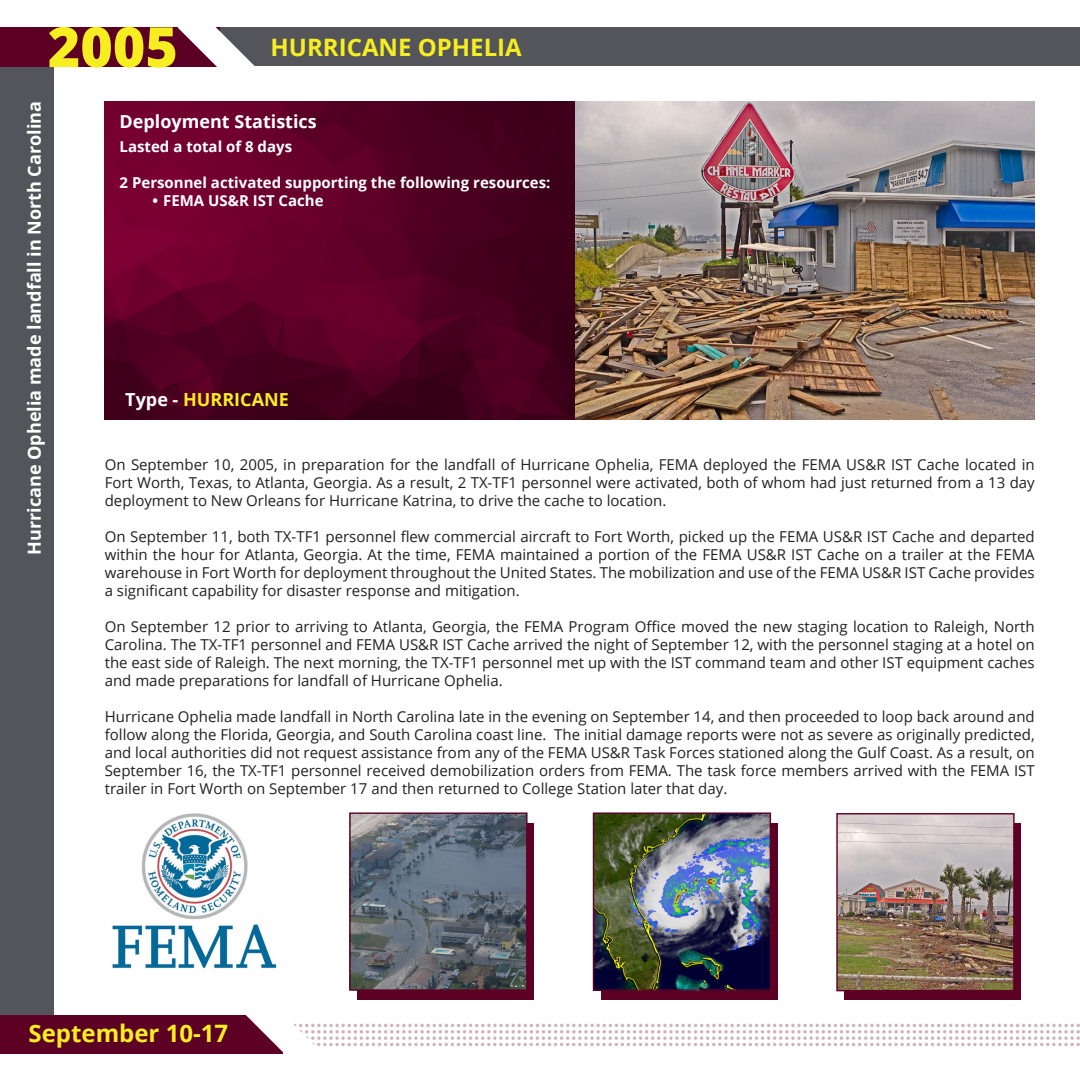
<style>
.page{position:relative;width:1080px;height:1080px;background:#fff}
.page>*{position:absolute;margin:0;border:0;box-sizing:border-box;transform-origin:0 0}
.t1{font:800 55.5px "Open Sans";color:#f7ee22}
.t2{font:700 24px "Open Sans";color:#f7ee22}
.t3{font:700 18px "Open Sans";color:#fff}
.t4{font:700 18px "Open Sans";color:#f7ee22}
.t5{font:15px/18px "Open Sans";color:#231f20;text-align:justify}
.t6{font:700 15px "Open Sans";color:#fff}
.s1{color:#fff}
</style>
<div class="page">
<div style="left:0;top:56px;width:54px;height:975px;background:#54555a"></div>
<div style="left:162px;top:27px;width:918px;height:39px;background:#54555a"></div>
<div style="left:0;top:27px;width:219px;height:40px;background:#5c0024"></div>
<svg style="left:178px;top:27px;width:77px;height:40px"></svg>
<div style="left:0;top:1015px;width:283px;height:39px;background:#5c0024"></div>
<svg style="left:246px;top:1015px;width:834px;height:37px"></svg>
<img style="left:105px;top:101px;width:930px;height:319px">
<div style="left:357px;top:823px;width:177px;height:177px;background:#5c0024"></div>
<img style="left:351px;top:814px;width:175px;height:175px">
<div style="left:349px;top:812px;width:179px;height:179px;border:1px solid #5c0024"></div>
<div style="left:601px;top:823px;width:177px;height:177px;background:#5c0024"></div>
<img style="left:595px;top:814px;width:174px;height:175px">
<div style="left:593px;top:812px;width:178px;height:179px;border:1px solid #5c0024"></div>
<div style="left:844px;top:823px;width:177px;height:177px;background:#5c0024"></div>
<img style="left:838px;top:815px;width:175px;height:174px">
<div style="left:836px;top:813px;width:179px;height:178px;border:1px solid #5c0024"></div>
<img style="left:112px;top:813px;width:165px;height:156px">
<p class="t1" style="left:48px;top:5px;width:132px">2005</p>
<p class="t2" style="left:271px;top:30px;width:253px">HURRICANE OPHELIA</p>
<p class="t3" style="left:22px;top:555px;width:455px;rotate:-90deg">Hurricane Ophelia made landfall in North Carolina</p>
<p class="t3" style="left:120px;top:109px;width:199px">Deployment Statistics</p>
<p class="t6" style="left:120px;top:136px;width:174px">Lasted a total of 8 days</p>
<p class="t6" style="left:120px;top:172px;width:432px">2 Personnel activated supporting the following resources:</p>
<p class="t6" style="left:153px;top:190px;width:173px">• FEMA US&amp;R IST Cache</p>
<p class="t4" style="left:125px;top:387px;width:165px"><span class="s1">Type -</span> HURRICANE</p>
<p class="t5" style="left:105px;top:456px;width:932px">On September 10, 2005, in preparation for the landfall of Hurricane Ophelia, FEMA deployed the FEMA US&amp;R IST Cache located in Fort Worth, Texas, to Atlanta, Georgia. As a result, 2 TX-TF1 personnel were activated, both of whom had just returned from a 13 day deployment to New Orleans for Hurricane Katrina, to drive the cache to location.</p>
<p class="t5" style="left:105px;top:528px;width:932px">On September 11, both TX-TF1 personnel flew commercial aircraft to Fort Worth, picked up the FEMA US&amp;R IST Cache and departed within the hour for Atlanta, Georgia. At the time, FEMA maintained a portion of the FEMA US&amp;R IST Cache on a trailer at the FEMA warehouse in Fort Worth for deployment throughout the United States. The mobilization and use of the FEMA US&amp;R IST Cache provides a significant capability for disaster response and mitigation.</p>
<p class="t5" style="left:105px;top:618px;width:932px">On September 12 prior to arriving to Atlanta, Georgia, the FEMA Program Office moved the new staging location to Raleigh, North Carolina. The TX-TF1 personnel and FEMA US&amp;R IST Cache arrived the night of September 12, with the personnel staging at a hotel on the east side of Raleigh. The next morning, the TX-TF1 personnel met up with the IST command team and other IST equipment caches and made preparations for landfall of Hurricane Ophelia.</p>
<p class="t5" style="left:105px;top:708px;width:932px">Hurricane Ophelia made landfall in North Carolina late in the evening on September 14, and then proceeded to loop back around and follow along the Florida, Georgia, and South Carolina coast line. The initial damage reports were not as severe as originally predicted, and local authorities did not request assistance from any of the FEMA US&amp;R Task Forces stationed along the Gulf Coast. As a result, on September 16, the TX-TF1 personnel received demobilization orders from FEMA. The task force members arrived with the FEMA IST trailer in Fort Worth on September 17 and then returned to College Station later that day.</p>
<p class="t2" style="left:28px;top:1016px;width:201px">September 10-17</p>
</div>
